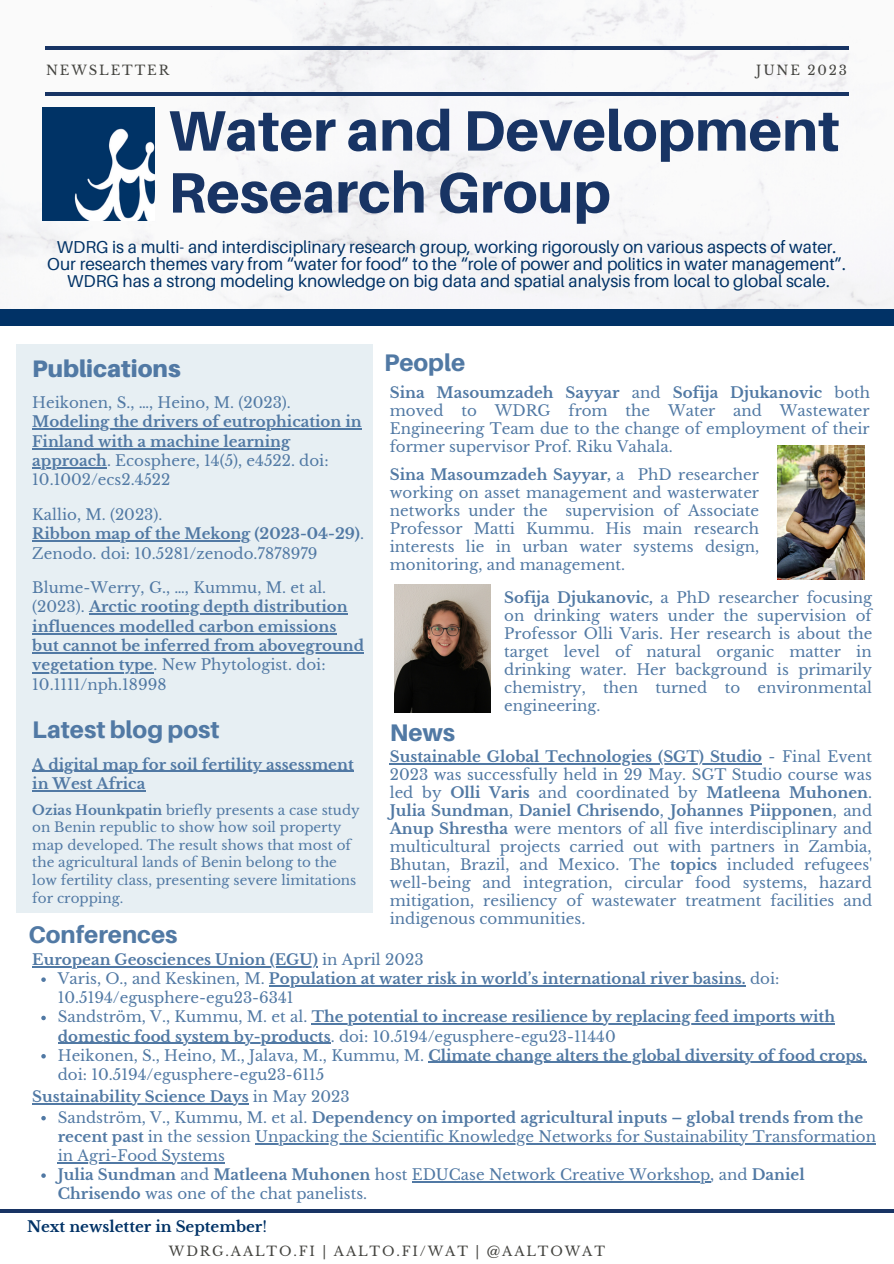
<style>
.page{position:relative;width:894px;height:1264px;background:#fff}
.page>*{position:absolute;margin:0;border:0;box-sizing:border-box;transform-origin:0 0}
.t1{font:800 57px/61.9px "Aileron";color:#183464}
.t2{font:800 24px "Aileron";color:#5179a4}
.t3{font:900 23.85px "Aileron";color:#5179a4}
.t4{font:17.25px "Aileron";color:#013266}
.t5{font:15px/18px "Libre Baskerville";color:#5179a4}
.t6{font:700 15px/19.4px "Libre Baskerville";color:#5179a4}
.t7{font:700 15px "Libre Baskerville";color:#013266}
.t8{font:13.5px/17.5px "Libre Baskerville";color:#5179a4}
.t9{font:13.2px "Libre Baskerville";letter-spacing:.14em;color:#444440}
.s1{font-weight:400}
.s2{font-weight:700}
</style>
<div class="page">
<hr style="left:0;top:1209px;width:893px;height:3px;background:#183464">
<img style="left:0;top:0;width:893px;height:309px">
<hr style="left:45px;top:93px;width:803px;height:3px;background:#183464">
<hr style="left:45px;top:47px;width:803px;height:3px;background:#183464">
<div style="left:0;top:309px;width:893px;height:17px;background:#013266"></div>
<img style="left:42px;top:108px;width:113px;height:112px">
<div style="left:16px;top:344px;width:356px;height:569px;background:#e7eff3"></div>
<img style="left:777px;top:446px;width:87px;height:133px">
<img style="left:394px;top:584px;width:97px;height:128px">
<svg style="left:41px;top:977px;width:5px;height:4px"></svg>
<hr style="left:269px;top:985px;width:476px;height:1px;background:#5179a4">
<svg style="left:41px;top:1015px;width:5px;height:5px"></svg>
<hr style="left:311px;top:1023px;width:523px;height:1px;background:#5179a4">
<hr style="left:58px;top:1042px;width:272px;height:1px;background:#5179a4">
<svg style="left:41px;top:1054px;width:5px;height:4px"></svg>
<hr style="left:428px;top:1061px;width:438px;height:2px;background:#5179a4">
<hr style="left:32px;top:966px;width:286px;height:1px;background:#5179a4">
<hr style="left:32px;top:429px;width:329px;height:1px;background:#5179a4">
<hr style="left:32px;top:448px;width:258px;height:1px;background:#5179a4">
<hr style="left:32px;top:467px;width:75px;height:2px;background:#5179a4">
<hr style="left:32px;top:540px;width:218px;height:2px;background:#5179a4">
<hr style="left:89px;top:613px;width:258px;height:2px;background:#5179a4">
<hr style="left:32px;top:633px;width:304px;height:1px;background:#5179a4">
<hr style="left:32px;top:652px;width:332px;height:2px;background:#5179a4">
<hr style="left:32px;top:672px;width:121px;height:1px;background:#5179a4">
<hr style="left:32px;top:770px;width:321px;height:2px;background:#5179a4">
<hr style="left:32px;top:790px;width:113px;height:1px;background:#5179a4">
<svg style="left:41px;top:1115px;width:5px;height:5px"></svg>
<hr style="left:255px;top:1142px;width:620px;height:2px;background:#5179a4">
<hr style="left:58px;top:1162px;width:167px;height:1px;background:#5179a4">
<svg style="left:41px;top:1173px;width:5px;height:4px"></svg>
<hr style="left:411px;top:1181px;width:299px;height:1px;background:#5179a4">
<hr style="left:32px;top:1103px;width:217px;height:1px;background:#5179a4">
<hr style="left:389px;top:763px;width:372px;height:1px;background:#5179a4">
<p class="t9" style="left:46px;top:62px;width:124px">NEWSLETTER</p>
<p class="t9" style="left:756px;top:62px;width:92px">JUNE 2023</p>
<p class="t1" style="left:168px;top:98px;width:672px">Water and Development<br>Research Group</p>
<p class="t4" style="left:57px;top:236px;width:781px">WDRG is a multi- and interdisciplinary research group, working rigorously on various aspects of water.</p>
<p class="t4" style="left:47px;top:253px;width:799px">Our research themes vary from “water for food” to the “role of power and politics in water management”.</p>
<p class="t4" style="left:67px;top:270px;width:764px">WDRG has a strong modeling knowledge on big data and spatial analysis from local to global scale.</p>
<p class="t3" style="left:32px;top:354px;width:150px">Publications</p>
<p class="t5" style="left:32px;top:393px;width:260px">Heikonen, S., …, Heino, M. (2023).</p>
<p class="t6" style="left:32px;top:412px;width:331px">Modeling the drivers of eutrophication in Finland with a machine learning approach<span class="s1">. Ecosphere, 14(5), e4522. doi:<br>10.1002/ecs2.4522</span></p>
<p class="t5" style="left:32px;top:505px;width:132px">Kallio, M. (2023).</p>
<p class="t5" style="left:32px;top:524px;width:333px;line-height:19.4px"><span class="s2">Ribbon map of the Mekong (2023-04-29)</span>.<br>Zenodo. doi: 10.5281/zenodo.7878979</p>
<p class="t6" style="left:32px;top:578px;width:333px"><span class="s1">Blume-Werry, G., …, Kummu, M. et al. (2023).</span> Arctic rooting depth distribution influences modelled carbon emissions but cannot be inferred from aboveground vegetation type<span class="s1">. New Phytologist. doi:<br>10.1111/nph.18998</span></p>
<p class="t2" style="left:32px;top:715px;width:189px">Latest blog post</p>
<p class="t6" style="left:32px;top:754px;width:323px">A digital map for soil fertility assessment in West Africa</p>
<p class="t8" style="left:32px;top:801px;width:329px"><span class="s2">Ozias Hounkpatin</span> briefly presents a case study on Benin republic to show how soil property map developed. The result shows that most of the agricultural lands of Benin belong to the low fertility class, presenting severe limitations for cropping.</p>
<p class="t2" style="left:28px;top:920px;width:150px">Conferences</p>
<p class="t2" style="left:384px;top:347px;width:82px">People</p>
<p class="t5" style="left:389px;top:383px;width:482px;text-align:justify"><span class="s2">Sina Masoumzadeh Sayyar</span> and <span class="s2">Sofija Djukanovic</span> both moved to WDRG from the Water and Wastewater Engineering Team due to the change of employment of their former supervisor Prof. Riku Vahala.</p>
<p class="t5" style="left:389px;top:465px;width:371px;text-align:justify"><span class="s2">Sina Masoumzadeh Sayyar,</span> a PhD researcher working on asset management and wasterwater networks under the supervision of Associate Professor Matti Kummu. His main research interests lie in urban water systems design, monitoring, and management.</p>
<p class="t2" style="left:389px;top:717px;width:67px">News</p>
<p class="t5" style="left:504px;top:589px;width:369px;text-align:justify"><span class="s2">Sofija Djukanovic,</span> a PhD researcher focusing on drinking waters under the supervision of Professor Olli Varis. Her research is about the target level of natural organic matter in drinking water. Her background is primarily chemistry, then turned to environmental engineering.</p>
<p class="t5" style="left:389px;top:748px;width:484px;text-align:justify"><span class="s2">Sustainable Global Technologies (SGT) Studio</span> - Final Event 2023 was successfully held in 29 May. SGT Studio course was led by <span class="s2">Olli Varis</span> and coordinated by <span class="s2">Matleena Muhonen</span>.<br><span class="s2">Julia Sundman</span>, <span class="s2">Daniel Chrisendo</span>, <span class="s2">Johannes Piipponen</span>, and <span class="s2">Anup Shrestha</span> were mentors of all five interdisciplinary and multicultural projects carried out with partners in Zambia, Bhutan, Brazil, and Mexico. The <span class="s2">topics</span> included refugees' well-being and integration, circular food systems, hazard mitigation, resiliency of wastewater treatment facilities and indigenous communities.</p>
<p class="t6" style="left:32px;top:950px;width:393px">European Geosciences Union (EGU) <span class="s1">in April 2023</span></p>
<p class="t5" style="left:58px;top:969px;width:723px;line-height:19.2px">Varis, O., and Keskinen, M. <span class="s2">Population at water risk in world’s international river basins.</span> doi:<br>10.5194/egusphere-egu23-6341</p>
<p class="t6" style="left:58px;top:1007px;width:778px"><span class="s1">Sandström, V., Kummu, M. et al.</span> The potential to increase resilience by replacing feed imports with domestic food system by-products<span class="s1">. doi: 10.5194/egusphere-egu23-11440</span></p>
<p class="t5" style="left:58px;top:1045px;width:810px;line-height:19.2px">Heikonen, S., Heino, M., Jalava, M., Kummu, M. <span class="s2">Climate change alters the global diversity of food crops. </span>doi: 10.5194/egusphere-egu23-6115</p>
<p class="t6" style="left:32px;top:1087px;width:319px">Sustainability Science Days <span class="s1">in May 2023</span></p>
<p class="t5" style="left:58px;top:1107px;width:819px;line-height:19.2px">Sandström, V., Kummu, M. et al. <span class="s2">Dependency on imported agricultural inputs – global trends from the recent past</span> in the session Unpacking the Scientific Knowledge Networks for Sustainability Transformation in Agri-Food Systems</p>
<p class="t5" style="left:58px;top:1165px;width:748px;line-height:19.2px"><span class="s2">Julia Sundman</span> and <span class="s2">Matleena Muhonen</span> host EDUCase Network Creative Workshop, and <span class="s2">Daniel<br>Chrisendo</span> was one of the chat panelists.</p>
<p class="t7" style="left:27px;top:1217px;width:241px">Next newsletter in September<span class="s1">!</span></p>
<p class="t9" style="left:169px;top:1243px;width:437px">WDRG.AALTO.FI | AALTO.FI/WAT | @AALTOWAT</p>
</div>
